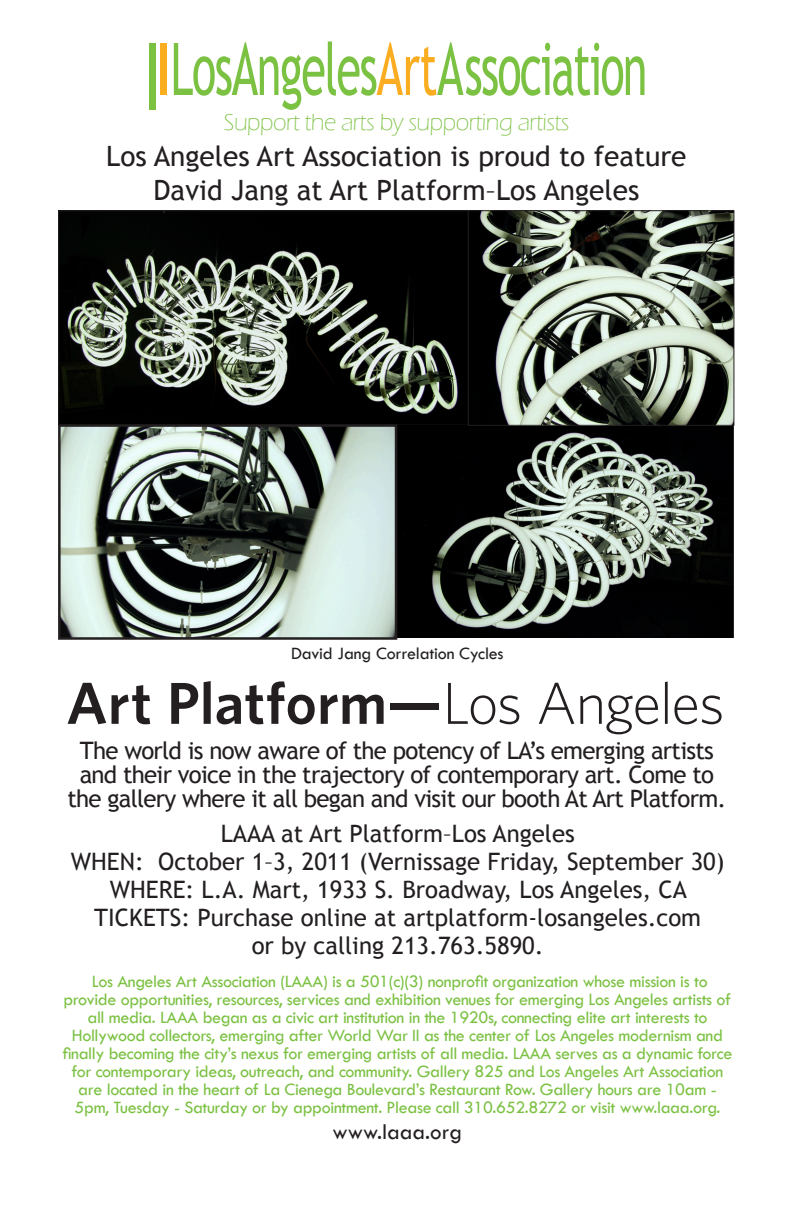
<style>
.page{position:relative;width:792px;height:1224px;background:#fff}
.page>*{position:absolute;margin:0;border:0;box-sizing:border-box;transform-origin:0 0}
.t1{font:28px/33.6px "Trebuchet MS";color:#231f20;text-align:center}
.t2{font:24px/28px "Trebuchet MS";color:#231f20;text-align:center}
.t3{font:24px/24px "Trebuchet MS";letter-spacing:-.03em;color:#231f20;text-align:center}
.t4{font:300 24px "Eras ITC";letter-spacing:-.02em;color:#7bc142}
.t5{font:23px "Tw Cen";color:#231f20}
.t6{font:18px/18px "Tw Cen";letter-spacing:-.02em;color:#7bc142;text-align:center}
.t7{font:18px "Tw Cen";letter-spacing:-.01em;color:#231f20}
</style>
<div class="page">
<div style="left:160px;top:43px;width:6px;height:52px;background:#faad21"></div>
<div style="left:149px;top:43px;width:6px;height:67px;background:#7bc142"></div>
<svg style="left:174px;top:41px;width:470px;height:69px"></svg>
<img style="left:60px;top:212px;width:408px;height:212px">
<svg style="left:68px;top:683px;width:38px;height:41px"></svg>
<svg style="left:112px;top:685px;width:38px;height:39px"></svg>
<svg style="left:171px;top:683px;width:27px;height:41px"></svg>
<svg style="left:204px;top:681px;width:7px;height:43px"></svg>
<svg style="left:217px;top:681px;width:98px;height:43px"></svg>
<svg style="left:321px;top:695px;width:63px;height:29px"></svg>
<div style="left:391px;top:704px;width:48px;height:6px;background:#231f20"></div>
<svg style="left:448px;top:683px;width:71px;height:41px"></svg>
<svg style="left:539px;top:683px;width:35px;height:41px"></svg>
<svg style="left:580px;top:695px;width:78px;height:39px"></svg>
<hr style="left:665px;top:681px;width:3px;height:43px;background:#231f20">
<svg style="left:674px;top:695px;width:48px;height:29px"></svg>
<img style="left:397px;top:425px;width:336px;height:213px">
<img style="left:470px;top:212px;width:262px;height:212px">
<div style="left:468px;top:210px;width:266px;height:216px;border:1px solid #231f20"></div>
<svg style="left:61px;top:427px;width:333px;height:210px;background:#8d9a94"></svg>
<div style="left:58px;top:424px;width:339px;height:216px;border:2px solid #231f20"></div>
<p class="t4" style="left:224px;top:109px;width:347px">Support the arts by supporting artists</p>
<p class="t1" style="left:106px;top:140px;width:582px">Los Angeles Art Association is proud to feature<br>David Jang at Art Platform–Los Angeles</p>
<p class="t7" style="left:291px;top:642px;width:214px">David Jang Correlation Cycles</p>
<p class="t3" style="left:67px;top:739px;width:660px">The world is now aware of the potency of LA’s emerging artists and their voice in the trajectory of contemporary art. Come to the gallery where it all began and visit our booth At Art Platform.</p>
<p class="t2" style="left:221px;top:820px;width:356px">LAAA at Art Platform–Los Angeles</p>
<p class="t2" style="left:71px;top:848px;width:655px">WHEN: October 1–3, 2011 (Vernissage Friday, September 30)</p>
<p class="t2" style="left:110px;top:876px;width:579px">WHERE: L.A. Mart, 1933 S. Broadway, Los Angeles, CA</p>
<p class="t2" style="left:94px;top:904px;width:608px">TICKETS: Purchase online at artplatform-losangeles.com or by calling 213.763.5890.</p>
<p class="t6" style="left:63px;top:972px;width:671px">Los Angeles Art Association (LAAA) is a 501(c)(3) nonprofit organization whose mission is to provide opportunities, resources, services and exhibition venues for emerging Los Angeles artists of all media. LAAA began as a civic art institution in the 1920s, connecting elite art interests to Hollywood collectors, emerging after World War II as the center of Los Angeles modernism and finally becoming the city’s nexus for emerging artists of all media. LAAA serves as a dynamic force for contemporary ideas, outreach, and community. Gallery 825 and Los Angeles Art Association are located in the heart of La Cienega Boulevard’s Restaurant Row. Gallery hours are 10am - 5pm, Tuesday - Saturday or by appointment. Please call 310.652.8272 or visit www.laaa.org.</p>
<p class="t5" style="left:332px;top:1118px;width:131px">www.laaa.org</p>
</div>
